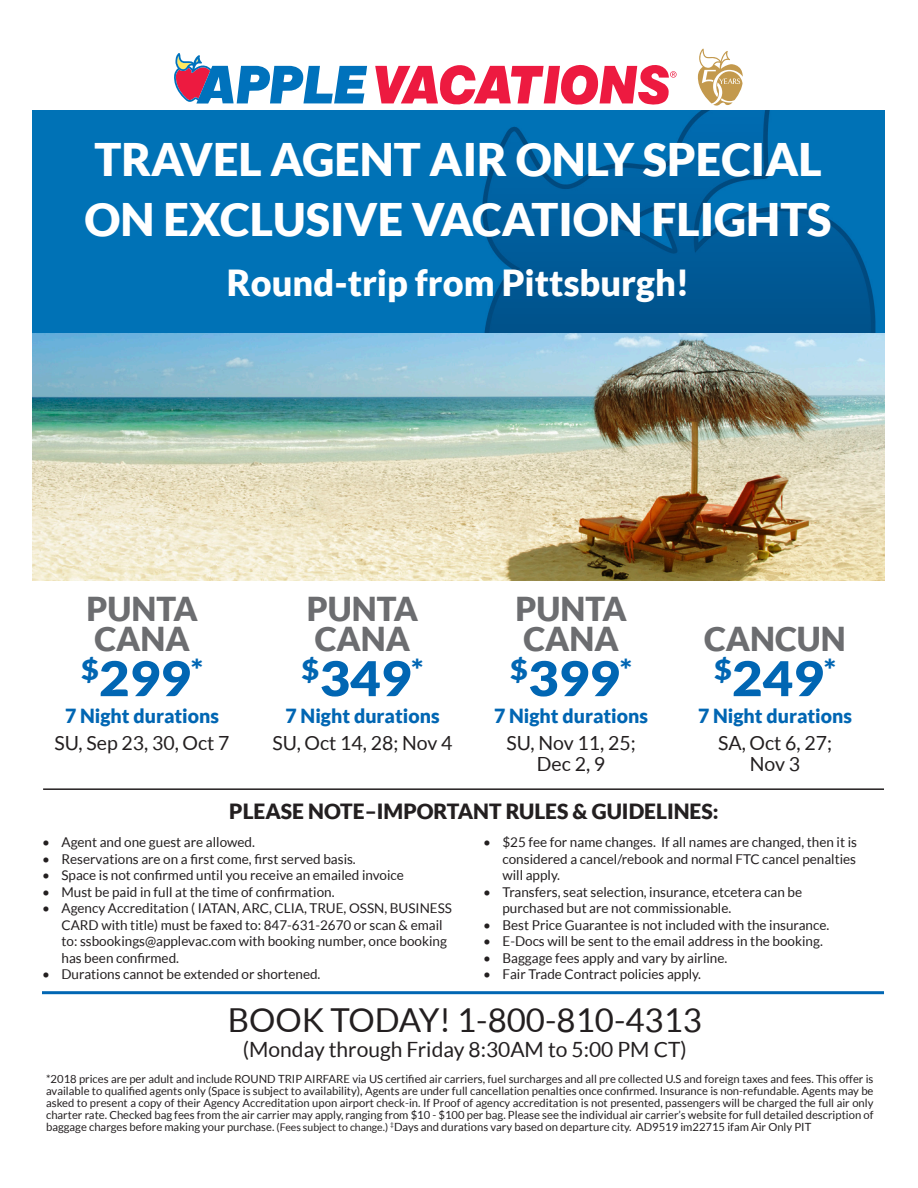
<style>
.page{position:relative;width:918px;height:1188px;background:#fff}
.page>*{position:absolute;margin:0;border:0;box-sizing:border-box;transform-origin:0 0}
.t1{font:900 48px "Lato";color:#0166b3;scale:1.1 1}
.t2{font:900 45px/60px "Lato";color:#fff}
.t3{font:900 36px "Lato";color:#fff}
.t4{font:900 33px "Lato";color:#6c6d70}
.t5{font:33px "Lato";color:#231f20}
.t6{font:21px "Lato";color:#231f20}
.t7{font:900 21px "Lato";color:#231f20}
.t8{font:19.5px "Lato";color:#231f20}
.t9{font:900 19.5px "Lato";color:#0166b3}
.t10{font:13.5px/16.5px "Lato";color:#231f20}
.t11{font:11.25px/12px "Lato";color:#231f20;text-align:justify}
.s1{font-size:10.5px}
</style>
<div class="page">
<img style="left:32px;top:110px;width:852px;height:224px">
<img style="left:32px;top:334px;width:852px;height:246px">
<hr style="left:42px;top:991px;width:842px;height:3px;background:#0166b3">
<hr style="left:43px;top:788px;width:841px;height:2px;background:#231f20">
<svg style="left:375px;top:64px;width:302px;height:41px"></svg>
<svg style="left:174px;top:53px;width:193px;height:51px"></svg>
<svg style="left:698px;top:49px;width:45px;height:57px"></svg>
<p class="t2" style="left:85px;top:129px;width:749px">TRAVEL AGENT AIR ONLY SPECIAL<br>ON EXCLUSIVE VACATION FLIGHTS</p>
<p class="t3" style="left:227px;top:262px;width:464px">Round-trip from Pittsburgh!</p>
<p class="t4" style="left:86px;top:590px;width:113px">PUNTA</p>
<p class="t4" style="left:307px;top:590px;width:113px">PUNTA</p>
<p class="t4" style="left:515px;top:590px;width:113px">PUNTA</p>
<p class="t4" style="left:94px;top:620px;width:97px">CANA</p>
<p class="t4" style="left:315px;top:620px;width:97px">CANA</p>
<p class="t4" style="left:523px;top:620px;width:97px">CANA</p>
<p class="t4" style="left:704px;top:620px;width:143px">CANCUN</p>
<p class="t1" style="left:81px;top:650px;width:112px"><sup>$</sup>299<sup>*</sup></p>
<p class="t1" style="left:302px;top:650px;width:112px"><sup>$</sup>349<sup>*</sup></p>
<p class="t1" style="left:510px;top:650px;width:112px"><sup>$</sup>399<sup>*</sup></p>
<p class="t1" style="left:714px;top:650px;width:112px"><sup>$</sup>249<sup>*</sup></p>
<p class="t9" style="left:65px;top:705px;width:155px">7 Night durations</p>
<p class="t9" style="left:286px;top:705px;width:155px">7 Night durations</p>
<p class="t9" style="left:494px;top:705px;width:155px">7 Night durations</p>
<p class="t9" style="left:698px;top:705px;width:155px">7 Night durations</p>
<p class="t8" style="left:55px;top:732px;width:177px">SU, Sep 23, 30, Oct 7</p>
<p class="t8" style="left:273px;top:732px;width:181px">SU, Oct 14, 28; Nov 4</p>
<p class="t8" style="left:507px;top:732px;width:131px">SU, Nov 11, 25;</p>
<p class="t8" style="left:718px;top:732px;width:115px">SA, Oct 6, 27;</p>
<p class="t8" style="left:537px;top:753px;width:70px">Dec 2, 9</p>
<p class="t8" style="left:750px;top:753px;width:52px">Nov 3</p>
<p class="t7" style="left:229px;top:799px;width:491px">PLEASE NOTE–IMPORTANT RULES &amp; GUIDELINES:</p>
<p class="t10" style="left:42px;top:834px;width:215px">• Agent and one guest are allowed.</p>
<p class="t10" style="left:42px;top:851px;width:315px">• Reservations are on a first come, first served basis.</p>
<p class="t10" style="left:42px;top:867px;width:363px">• Space is not confirmed until you receive an emailed invoice</p>
<p class="t10" style="left:42px;top:884px;width:294px">• Must be paid in full at the time of confirmation.</p>
<p class="t10" style="left:61px;top:900px;width:392px;text-indent:-19px">• Agency Accreditation ( IATAN, ARC, CLIA, TRUE, OSSN, BUSINESS CARD with title) must be faxed to: 847-631-2670 or scan &amp; email to: ssbookings@applevac.com with booking number, once booking has been confirmed.</p>
<p class="t10" style="left:42px;top:966px;width:280px">• Durations cannot be extended or shortened.</p>
<p class="t10" style="left:502px;top:834px;width:356px;text-align:justify;text-indent:-19px">• $25 fee for name changes. If all names are changed, then it is considered a cancel/rebook and normal FTC cancel penalties will apply.</p>
<p class="t10" style="left:502px;top:884px;width:301px;text-indent:-19px">• Transfers, seat selection, insurance, etcetera can be purchased but are not commissionable.</p>
<p class="t10" style="left:483px;top:917px;width:348px">• Best Price Guarantee is not included with the insurance.</p>
<p class="t10" style="left:483px;top:933px;width:341px">• E-Docs will be sent to the email address in the booking.</p>
<p class="t10" style="left:483px;top:950px;width:246px">• Baggage fees apply and vary by airline.</p>
<p class="t10" style="left:483px;top:966px;width:220px">• Fair Trade Contract policies apply.</p>
<p class="t5" style="left:228px;top:1001px;width:476px">BOOK TODAY! 1-800-810-4313</p>
<p class="t6" style="left:243px;top:1038px;width:445px">(Monday through Friday 8:30AM to 5:00 PM CT)</p>
<p class="t11" style="left:46px;top:1072px;width:829px">*2018 prices are per adult and include ROUND TRIP AIRFARE via US certified air carriers, fuel surcharges and all pre collected U.S and foreign taxes and fees. This offer is available to qualified agents only (Space is subject to availability), Agents are under full cancellation penalties once confirmed. Insurance is non-refundable. Agents may be asked to present a copy of their Agency Accreditation upon airport check-in. If Proof of agency accreditation is not presented, passengers will be charged the full air only charter rate. Checked bag fees from the air carrier may apply, ranging from $10 - $100 per bag. Please see the individual air carrier’s website for full detailed description of baggage charges before making your purchase. <span class="s1">(Fees subject to change.)</span> <sup>‡</sup>Days and durations vary based on departure city. AD9519 im22715 ifam Air Only PIT</p>
</div>
